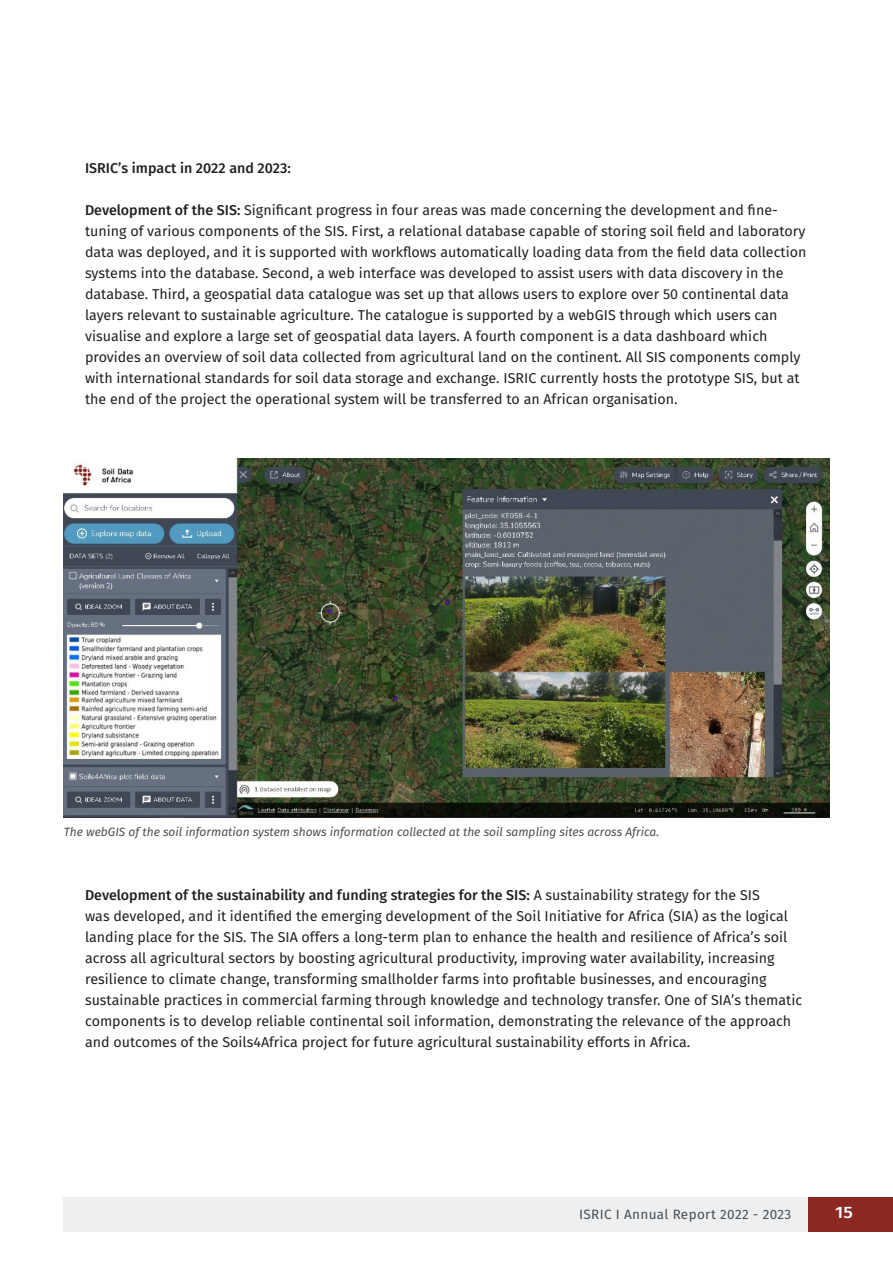
<style>
.page{position:relative;width:893px;height:1263px;background:#fff}
.page>*{position:absolute;margin:0;border:0;box-sizing:border-box;transform-origin:0 0}
.t1{font:500 16.5px "Fira Sans";color:#fff;scale:1.1 1}
.Body_text{font:14.25px/21px "Fira Sans";color:#231f20}
.Body_text-2{font:500 14.25px "Fira Sans";color:#231f20}
.t2{font:13.5px "Fira Sans";letter-spacing:.025em;color:#4b4f51}
.t3{font:italic 12px "Fira Sans";color:#4b4f51}
.s1{font-weight:500}
</style>
<div class="page">
<img style="left:64px;top:459px;width:765px;height:358px">
<div style="left:808px;top:1197px;width:85px;height:34px;background:#8b2822"></div>
<div style="left:64px;top:1197px;width:744px;height:34px;background:#eeeff1"></div>
<p class="Body_text-2" style="left:85px;top:158px;width:207px">ISRIC’s impact in 2022 and 2023:</p>
<p class="Body_text" style="left:85px;top:201px;width:723px"><span class="s1">Development of the SIS:</span> Significant progress in four areas was made concerning the development and fine&shy;tuning of various components of the SIS. First, a relational database capable of storing soil field and laboratory data was deployed, and it is supported with workflows automatically loading data from the field data collection systems into the database. Second, a web interface was developed to assist users with data discovery in the database. Third, a geospatial data catalogue was set up that allows users to explore over 50 continental data layers relevant to sustainable agriculture. The catalogue is supported by a webGIS through which users can visualise and explore a large set of geospatial data layers. A fourth component is a data dashboard which provides an overview of soil data collected from agricultural land on the continent. All SIS components comply with international standards for soil data storage and exchange. ISRIC currently hosts the prototype SIS, but at the end of the project the operational system will be transferred to an African organisation.</p>
<p class="t3" style="left:64px;top:823px;width:597px">The webGIS of the soil information system shows information collected at the soil sampling sites across Africa.</p>
<p class="Body_text" style="left:85px;top:885px;width:719px"><span class="s1">Development of the sustainability and funding strategies for the SIS:</span> A sustainability strategy for the SIS<br>was developed, and it identified the emerging development of the Soil Initiative for Africa (SIA) as the logical landing place for the SIS. The SIA offers a long-term plan to enhance the health and resilience of Africa’s soil across all agricultural sectors by boosting agricultural productivity, improving water availability, increasing resilience to climate change, transforming smallholder farms into profitable businesses, and encouraging sustainable practices in commercial farming through knowledge and technology transfer. One of SIA’s thematic components is to develop reliable continental soil information, demonstrating the relevance of the approach and outcomes of the Soils4Africa project for future agricultural sustainability efforts in Africa.</p>
<p class="t2" style="left:579px;top:1204px;width:214px">ISRIC I Annual Report 2022 - 2023</p>
<p class="t1" style="left:835px;top:1200px;width:18px">15</p>
</div>
